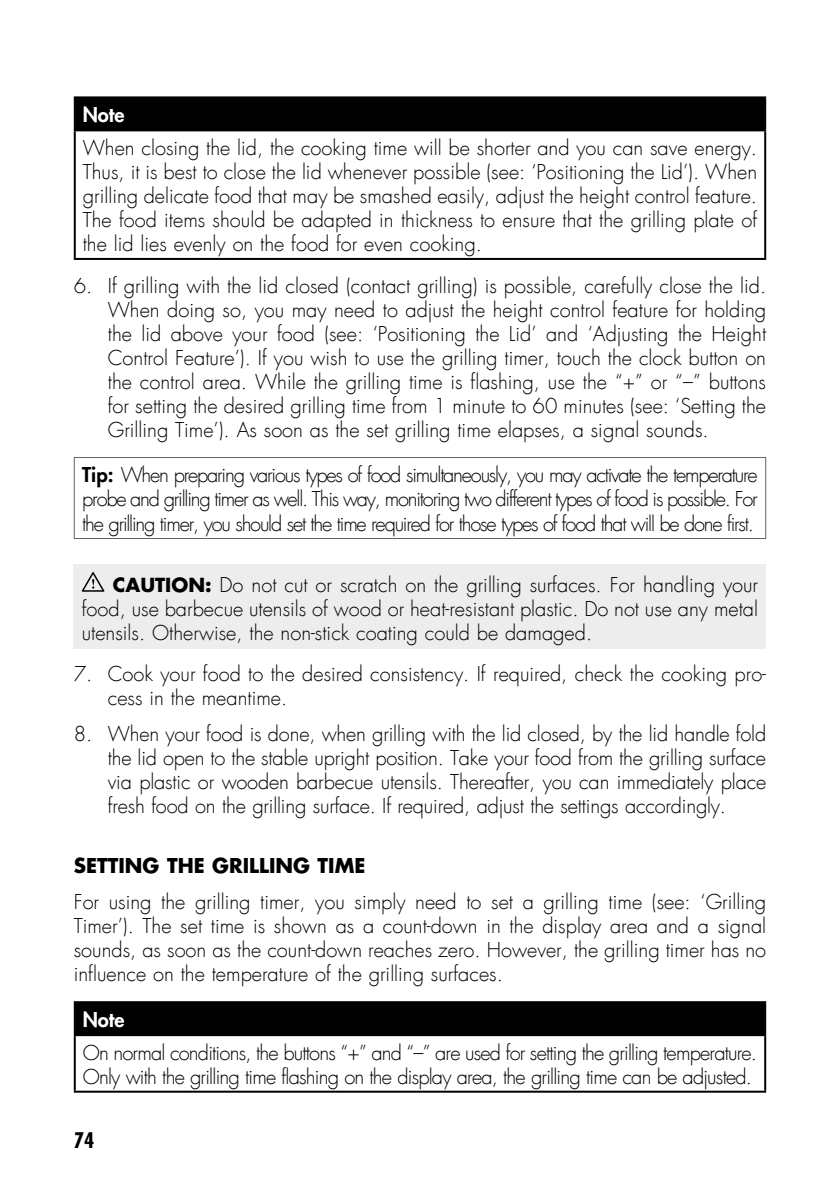
<style>
.page{position:relative;width:840px;height:1191px;background:#fff}
.page>*{position:absolute;margin:0;border:0;box-sizing:border-box;transform-origin:0 0}
.t1{font:700 condensed 21px "Futura LT";color:#000}
.t2{font:300 20px/24px "Futura LT";color:#000;text-align:justify}
.t3{font:300 20px/24px "Futura LT";letter-spacing:-.04em;color:#000}
.t4{font:700 20px "Futura LT";color:#000}
.t5{font:800 20px "Futura LT";color:#fff}
.s1{font-weight:800}
.s2{font-weight:700;font-size:19px}
</style>
<div class="page">
<div style="left:75px;top:97px;width:689px;height:33px;background:#000"></div>
<hr style="left:74px;top:96px;width:691px;height:2px;background:#000">
<hr style="left:74px;top:98px;width:2px;height:31px;background:#000">
<hr style="left:763px;top:98px;width:2px;height:31px;background:#000">
<hr style="left:74px;top:129px;width:691px;height:2px;background:#000">
<hr style="left:74px;top:131px;width:2px;height:127px;background:#000">
<hr style="left:763px;top:131px;width:2px;height:127px;background:#000">
<hr style="left:74px;top:258px;width:691px;height:2px;background:#000">
<hr style="left:74px;top:457px;width:691px;height:1px;background:#646363">
<hr style="left:74px;top:458px;width:1px;height:80px;background:#646363">
<hr style="left:764px;top:458px;width:1px;height:80px;background:#646363">
<hr style="left:74px;top:538px;width:691px;height:1px;background:#646363">
<div style="left:74px;top:564px;width:691px;height:84px;background:#ededed"></div>
<svg style="left:82px;top:572px;width:22px;height:19px"></svg>
<div style="left:75px;top:1002px;width:689px;height:33px;background:#000"></div>
<hr style="left:74px;top:1001px;width:691px;height:2px;background:#000">
<hr style="left:74px;top:1003px;width:2px;height:31px;background:#000">
<hr style="left:763px;top:1003px;width:2px;height:31px;background:#000">
<hr style="left:74px;top:1034px;width:691px;height:2px;background:#000">
<hr style="left:74px;top:1036px;width:2px;height:54px;background:#000">
<hr style="left:763px;top:1036px;width:2px;height:54px;background:#000">
<hr style="left:74px;top:1090px;width:691px;height:2px;background:#000">
<p class="t5" style="left:83px;top:102px;width:43px">Note</p>
<p class="t2" style="left:83px;top:136px;width:675px">When closing the lid, the cooking time will be shorter and you can save energy.<br>Thus, it is best to close the lid whenever possible (see: ‘Positioning the Lid’). When grilling delicate food that may be smashed easily, adjust the height control feature.<br>The food items should be adapted in thickness to ensure that the grilling plate of the lid lies evenly on the food for even cooking.</p>
<p class="t2" style="left:108px;top:274px;width:659px;text-indent:-34px">6. If grilling with the lid closed (contact grilling) is possible, carefully close the lid.<br>When doing so, you may need to adjust the height control feature for holding the lid above your food (see: ‘Positioning the Lid’ and ‘Adjusting the Height Control Feature’). If you wish to use the grilling timer, touch the clock button on the control area. While the grilling time is flashing, use the “+” or “–” buttons for setting the desired grilling time from 1 minute to 60 minutes (see: ‘Setting the Grilling Time’). As soon as the set grilling time elapses, a signal sounds.</p>
<p class="t2" style="left:82px;top:464px;width:676px"><span class="s1">Tip:</span> When preparing various types of food simultaneously, you may activate the temperature probe and grilling timer as well. This way, monitoring two different types of food is possible. For the grilling timer, you should set the time required for those types of food that will be done first.</p>
<p class="t2" style="left:82px;top:573px;width:677px;text-indent:31px"><span class="s2">CAUTION:</span> Do not cut or scratch on the grilling surfaces. For handling your food, use barbecue utensils of wood or heat-resistant plastic. Do not use any metal utensils. Otherwise, the non-stick coating could be damaged.</p>
<p class="t2" style="left:108px;top:662px;width:659px;text-indent:-34px">7. Cook your food to the desired consistency. If required, check the cooking pro&shy;cess in the meantime.</p>
<p class="t2" style="left:108px;top:722px;width:659px;text-indent:-34px">8. When your food is done, when grilling with the lid closed, by the lid handle fold the lid open to the stable upright position. Take your food from the grilling surface via plastic or wooden barbecue utensils. Thereafter, you can immediately place fresh food on the grilling surface. If required, adjust the settings accordingly.</p>
<p class="t4" style="left:74px;top:852px;width:293px">SETTING THE GRILLING TIME</p>
<p class="t2" style="left:74px;top:890px;width:693px">For using the grilling timer, you simply need to set a grilling time (see: ‘Grilling Timer’). The set time is shown as a count-down in the display area and a signal sounds, as soon as the count-down reaches zero. However, the grilling timer has no influence on the temperature of the grilling surfaces.</p>
<p class="t5" style="left:83px;top:1006px;width:43px">Note</p>
<p class="t3" style="left:83px;top:1041px;width:675px">On normal conditions, the buttons “+” and “–” are used for setting the grilling temperature.<br>Only with the grilling time flashing on the display area, the grilling time can be adjusted.</p>
<p class="t1" style="left:74px;top:1127px;width:22px">74</p>
</div>
